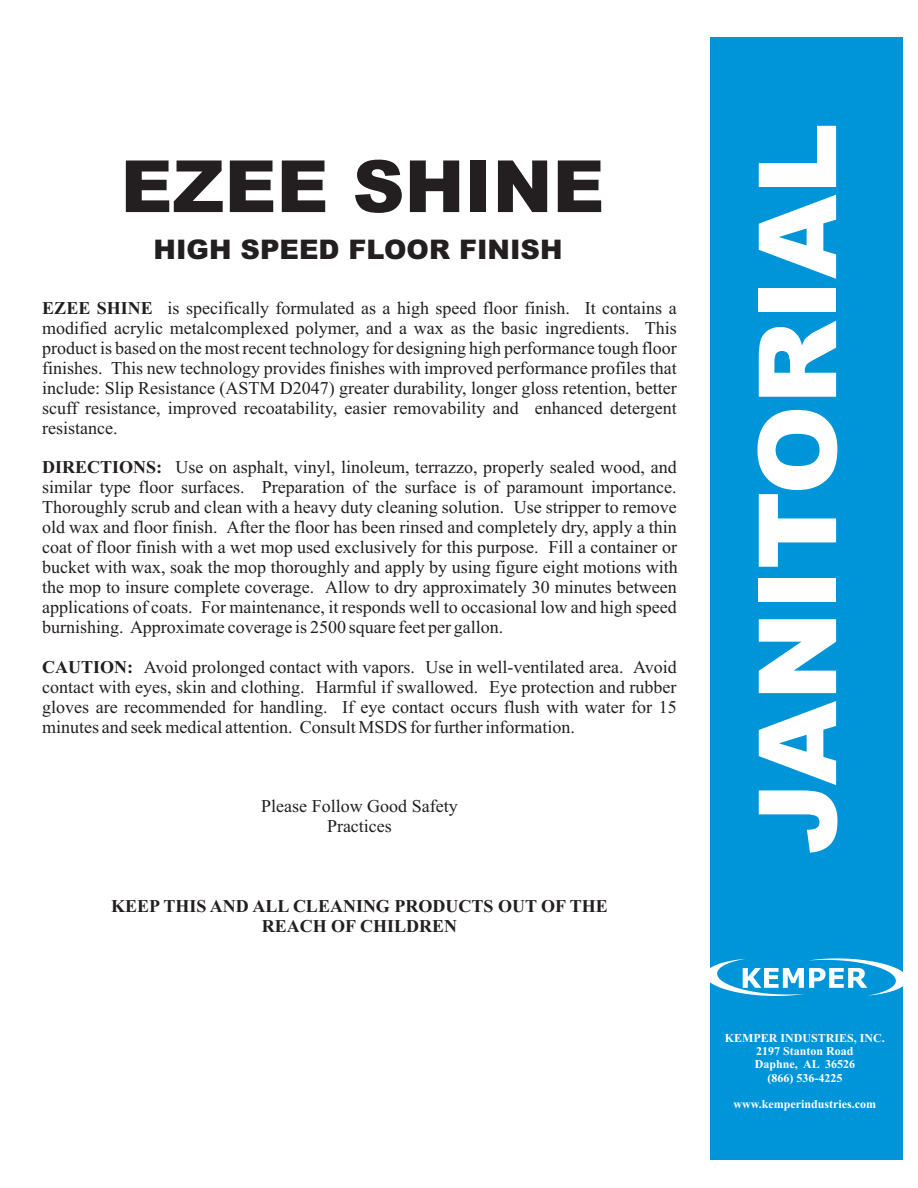
<style>
.page{position:relative;width:918px;height:1188px;background:#fff}
.page>*{position:absolute;margin:0;border:0;box-sizing:border-box;transform-origin:0 0}
.t1{font:900 108px "Arial";color:#fff}
.t2{font:900 72px "Arial";color:#231f20}
.t3{font:900 27px "Arial";color:#231f20}
.t4{font:18px/20px "Times New Roman";color:#231f20;text-align:justify}
.t5{font:700 18px/20px "Times New Roman";color:#231f20;text-align:center}
.t6{font:700 12px/13.4px "Times New Roman";color:#fff;text-align:center}
.s1{font-weight:700}
</style>
<div class="page">
<div style="left:710px;top:37px;width:193px;height:1122px;background:#0095d9"></div>
<svg style="left:710px;top:958px;width:193px;height:38px"></svg>
<h2 class="t2" style="left:121px;top:161px;width:485px">EZEE SHINE</h2>
<h3 class="t3" style="left:154px;top:240px;width:411px">HIGH SPEED FLOOR FINISH</h3>
<p class="t4" style="left:42px;top:300px;width:636px"><span class="s1">EZEE SHINE</span> is specifically formulated as a high speed floor finish. It contains a modified acrylic metalcomplexed polymer, and a wax as the basic ingredients. This product is based on the most recent technology for designing high performance tough floor finishes. This new technology provides finishes with improved performance profiles that include: Slip Resistance (ASTM D2047) greater durability, longer gloss retention, better scuff resistance, improved recoatability, easier removability and enhanced detergent resistance.</p>
<p class="t4" style="left:42px;top:459px;width:637px"><span class="s1">DIRECTIONS:</span> Use on asphalt, vinyl, linoleum, terrazzo, properly sealed wood, and similar type floor surfaces. Preparation of the surface is of paramount importance.<br>Thoroughly scrub and clean with a heavy duty cleaning solution. Use stripper to remove old wax and floor finish. After the floor has been rinsed and completely dry, apply a thin coat of floor finish with a wet mop used exclusively for this purpose. Fill a container or bucket with wax, soak the mop thoroughly and apply by using figure eight motions with the mop to insure complete coverage. Allow to dry approximately 30 minutes between applications of coats. For maintenance, it responds well to occasional low and high speed burnishing. Approximate coverage is 2500 square feet per gallon.</p>
<p class="t4" style="left:42px;top:659px;width:636px"><span class="s1">CAUTION:</span> Avoid prolonged contact with vapors. Use in well-ventilated area. Avoid contact with eyes, skin and clothing. Harmful if swallowed. Eye protection and rubber gloves are recommended for handling. If eye contact occurs flush with water for 15 minutes and seek medical attention. Consult MSDS for further information.</p>
<p class="t4" style="left:261px;top:798px;width:198px;text-align:center">Please Follow Good Safety<br>Practices</p>
<p class="t5" style="left:111px;top:898px;width:498px">KEEP THIS AND ALL CLEANING PRODUCTS OUT OF THE<br>REACH OF CHILDREN</p>
<h1 class="t1" style="left:759px;top:854px;width:733px;rotate:-90deg">JANITORIAL</h1>
<p class="t6" style="left:725px;top:1032px;width:162px">KEMPER INDUSTRIES, INC.<br>2197 Stanton Road<br>Daphne, AL 36526<br>(866) 536-4225</p>
<p class="t6" style="left:734px;top:1099px;width:144px">www.kemperindustries.com</p>
</div>
